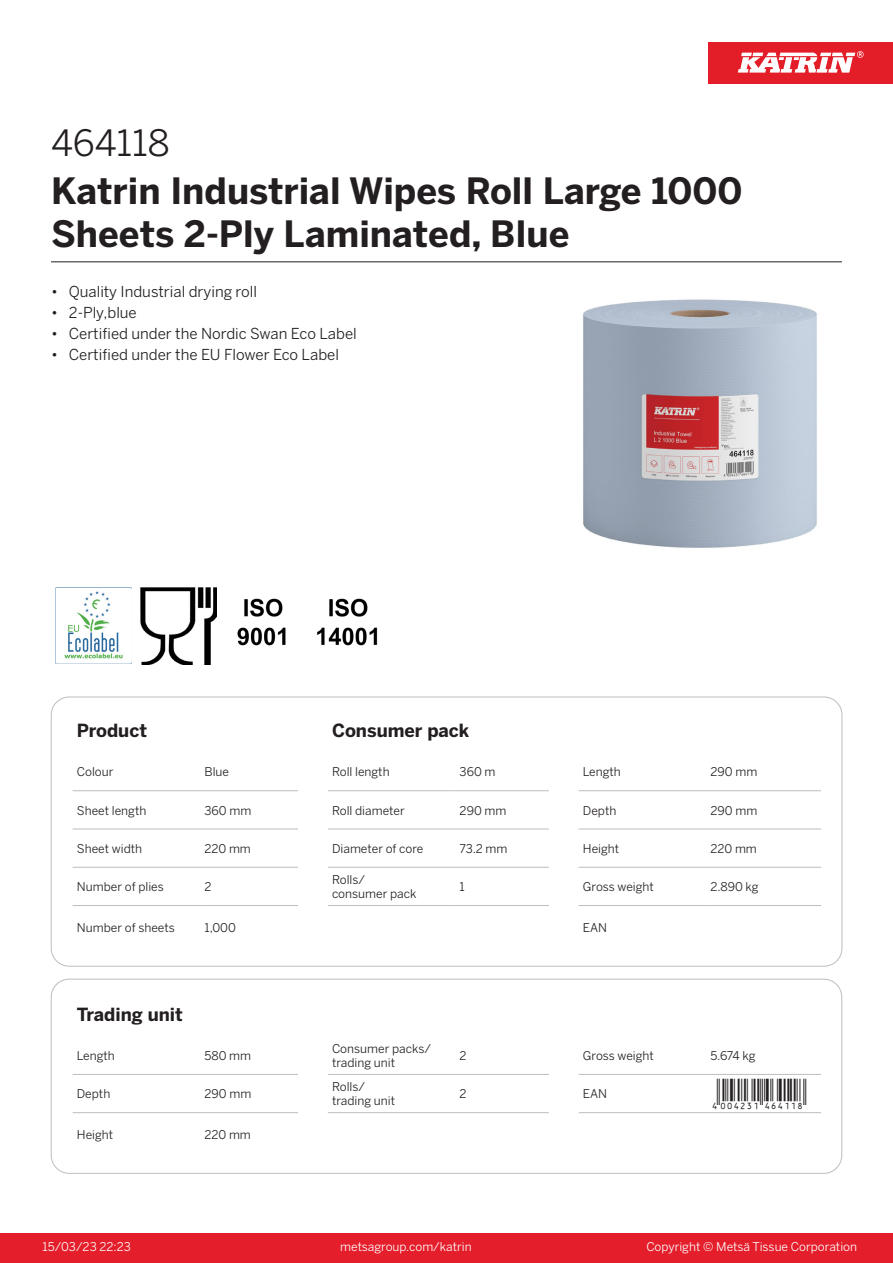
<style>
.page{position:relative;width:893px;height:1263px;background:#fff}
.page>*{position:absolute;margin:0;border:0;box-sizing:border-box;transform-origin:0 0}
.Product_Name{font:700 36px/43.2px "Benton Sans";color:#231f20}
.External_material_co{font:36px "Benton Sans";color:#231f20}
.T_EAN{font:30px "Viisas EAN Matala";color:#231f20}
.T_TableHeader{font:700 18px "Benton Sans";color:#231f20}
.MarketingBullets{font:15px "Benton Sans";color:#231f20}
.T_TableBody{font:12px/14.4px "Benton Sans";color:#231f20}
.t1{font:12px "Benton Sans";color:#fff}
</style>
<div class="page">
<div style="left:0;top:1233px;width:893px;height:30px;background:#e41e2b"></div>
<div style="left:708px;top:43px;width:185px;height:41px;background:#e31e28"></div>
<svg style="left:738px;top:51px;width:126px;height:22px"></svg>
<hr style="left:73px;top:790px;width:127px;height:1px;background:#bcbdc0">
<hr style="left:200px;top:790px;width:98px;height:1px;background:#bcbdc0">
<hr style="left:328px;top:790px;width:127px;height:1px;background:#bcbdc0">
<hr style="left:455px;top:790px;width:94px;height:1px;background:#bcbdc0">
<hr style="left:579px;top:790px;width:127px;height:1px;background:#bcbdc0">
<hr style="left:706px;top:790px;width:115px;height:1px;background:#bcbdc0">
<hr style="left:73px;top:829px;width:127px;height:1px;background:#bcbdc0">
<hr style="left:200px;top:829px;width:98px;height:1px;background:#bcbdc0">
<hr style="left:328px;top:829px;width:127px;height:1px;background:#bcbdc0">
<hr style="left:455px;top:829px;width:94px;height:1px;background:#bcbdc0">
<hr style="left:579px;top:829px;width:127px;height:1px;background:#bcbdc0">
<hr style="left:706px;top:829px;width:115px;height:1px;background:#bcbdc0">
<hr style="left:73px;top:867px;width:127px;height:1px;background:#bcbdc0">
<hr style="left:200px;top:867px;width:98px;height:1px;background:#bcbdc0">
<hr style="left:328px;top:867px;width:127px;height:1px;background:#bcbdc0">
<hr style="left:455px;top:867px;width:94px;height:1px;background:#bcbdc0">
<hr style="left:579px;top:867px;width:127px;height:1px;background:#bcbdc0">
<hr style="left:706px;top:867px;width:115px;height:1px;background:#bcbdc0">
<hr style="left:73px;top:905px;width:127px;height:1px;background:#bcbdc0">
<hr style="left:200px;top:905px;width:98px;height:1px;background:#bcbdc0">
<hr style="left:328px;top:905px;width:127px;height:1px;background:#bcbdc0">
<hr style="left:455px;top:905px;width:94px;height:1px;background:#bcbdc0">
<hr style="left:579px;top:905px;width:127px;height:1px;background:#bcbdc0">
<hr style="left:706px;top:905px;width:115px;height:1px;background:#bcbdc0">
<hr style="left:73px;top:1074px;width:127px;height:1px;background:#bcbdc0">
<hr style="left:200px;top:1074px;width:98px;height:1px;background:#bcbdc0">
<hr style="left:328px;top:1074px;width:127px;height:1px;background:#bcbdc0">
<hr style="left:455px;top:1074px;width:94px;height:1px;background:#bcbdc0">
<hr style="left:579px;top:1074px;width:127px;height:1px;background:#bcbdc0">
<hr style="left:706px;top:1074px;width:115px;height:1px;background:#bcbdc0">
<hr style="left:73px;top:1112px;width:127px;height:1px;background:#bcbdc0">
<hr style="left:200px;top:1112px;width:98px;height:1px;background:#bcbdc0">
<hr style="left:328px;top:1112px;width:127px;height:1px;background:#bcbdc0">
<hr style="left:455px;top:1112px;width:94px;height:1px;background:#bcbdc0">
<hr style="left:579px;top:1112px;width:127px;height:1px;background:#bcbdc0">
<hr style="left:706px;top:1112px;width:115px;height:1px;background:#bcbdc0">
<div style="left:51px;top:979px;width:791px;height:194px;border:1px solid #bcbdc0;border-radius:18px"></div>
<img style="left:583px;top:299px;width:234px;height:249px">
<img style="left:55px;top:587px;width:77px;height:77px">
<img style="left:140px;top:587px;width:77px;height:77px">
<img style="left:237px;top:598px;width:49px;height:48px">
<img style="left:317px;top:598px;width:61px;height:48px">
<hr style="left:51px;top:261px;width:791px;height:1px;background:#231f20">
<p class="External_material_co" style="left:51px;top:121px;width:120px">464118</p>
<p class="Product_Name" style="left:51px;top:170px;width:693px">Katrin Industrial Wipes Roll Large 1000<br>Sheets 2-Ply Laminated, Blue</p>
<p class="MarketingBullets" style="left:51px;top:282px;width:207px">• Quality Industrial drying roll</p>
<p class="MarketingBullets" style="left:51px;top:303px;width:87px">• 2-Ply,blue</p>
<p class="MarketingBullets" style="left:51px;top:324px;width:307px">• Certified under the Nordic Swan Eco Label</p>
<p class="MarketingBullets" style="left:51px;top:345px;width:289px">• Certified under the EU Flower Eco Label</p>
<p class="T_TableHeader" style="left:77px;top:719px;width:72px">Product</p>
<p class="T_TableHeader" style="left:332px;top:719px;width:139px">Consumer pack</p>
<p class="T_TableBody" style="left:77px;top:765px;width:38px">Colour</p>
<p class="T_TableBody" style="left:204px;top:765px;width:26px">Blue</p>
<p class="T_TableBody" style="left:332px;top:765px;width:59px">Roll length</p>
<p class="T_TableBody" style="left:460px;top:765px;width:37px">360 m</p>
<p class="T_TableBody" style="left:583px;top:765px;width:39px">Length</p>
<p class="T_TableBody" style="left:710px;top:765px;width:48px">290 mm</p>
<p class="T_TableBody" style="left:77px;top:803px;width:71px">Sheet length</p>
<p class="T_TableBody" style="left:204px;top:803px;width:48px">360 mm</p>
<p class="T_TableBody" style="left:332px;top:803px;width:74px">Roll diameter</p>
<p class="T_TableBody" style="left:460px;top:803px;width:48px">290 mm</p>
<p class="T_TableBody" style="left:583px;top:803px;width:35px">Depth</p>
<p class="T_TableBody" style="left:710px;top:803px;width:48px">290 mm</p>
<p class="T_TableBody" style="left:77px;top:841px;width:67px">Sheet width</p>
<p class="T_TableBody" style="left:204px;top:841px;width:48px">220 mm</p>
<p class="T_TableBody" style="left:332px;top:841px;width:93px">Diameter of core</p>
<p class="T_TableBody" style="left:460px;top:841px;width:49px">73.2 mm</p>
<p class="T_TableBody" style="left:583px;top:841px;width:38px">Height</p>
<p class="T_TableBody" style="left:710px;top:841px;width:48px">220 mm</p>
<p class="T_TableBody" style="left:77px;top:879px;width:88px">Number of plies</p>
<p class="T_TableBody" style="left:204px;top:879px;width:9px">2</p>
<p class="T_TableBody" style="left:332px;top:872px;width:35px">Rolls/</p>
<p class="T_TableBody" style="left:332px;top:887px;width:86px">consumer pack</p>
<p class="T_TableBody" style="left:460px;top:879px;width:7px">1</p>
<p class="T_TableBody" style="left:583px;top:879px;width:72px">Gross weight</p>
<p class="T_TableBody" style="left:710px;top:879px;width:50px">2.890 kg</p>
<p class="T_TableBody" style="left:77px;top:920px;width:99px">Number of sheets</p>
<p class="T_TableBody" style="left:204px;top:920px;width:33px">1,000</p>
<p class="T_TableBody" style="left:583px;top:920px;width:26px">EAN</p>
<p class="T_TableHeader" style="left:77px;top:1003px;width:108px">Trading unit</p>
<p class="T_TableBody" style="left:77px;top:1048px;width:39px">Length</p>
<p class="T_TableBody" style="left:204px;top:1048px;width:48px">580 mm</p>
<p class="T_TableBody" style="left:332px;top:1041px;width:100px">Consumer packs/ trading unit</p>
<p class="T_TableBody" style="left:460px;top:1048px;width:9px">2</p>
<p class="T_TableBody" style="left:583px;top:1048px;width:72px">Gross weight</p>
<p class="T_TableBody" style="left:710px;top:1048px;width:47px">5.674 kg</p>
<p class="T_TableBody" style="left:77px;top:1087px;width:35px">Depth</p>
<p class="T_TableBody" style="left:204px;top:1087px;width:48px">290 mm</p>
<p class="T_TableBody" style="left:460px;top:1087px;width:9px">2</p>
<p class="T_TableBody" style="left:583px;top:1087px;width:26px">EAN</p>
<p class="T_EAN" style="left:710px;top:1078px;width:97px">*4004231464118*</p>
<p class="T_TableBody" style="left:332px;top:1079px;width:35px">Rolls/</p>
<p class="T_TableBody" style="left:332px;top:1094px;width:65px">trading unit</p>
<p class="T_TableBody" style="left:77px;top:1127px;width:38px">Height</p>
<p class="T_TableBody" style="left:204px;top:1127px;width:48px">220 mm</p>
<p class="t1" style="left:43px;top:1239px;width:90px">15/03/23 22:23</p>
<p class="t1" style="left:340px;top:1239px;width:133px">metsagroup.com/katrin</p>
<p class="t1" style="left:646px;top:1239px;width:212px">Copyright © Metsä Tissue Corporation</p>
</div>
